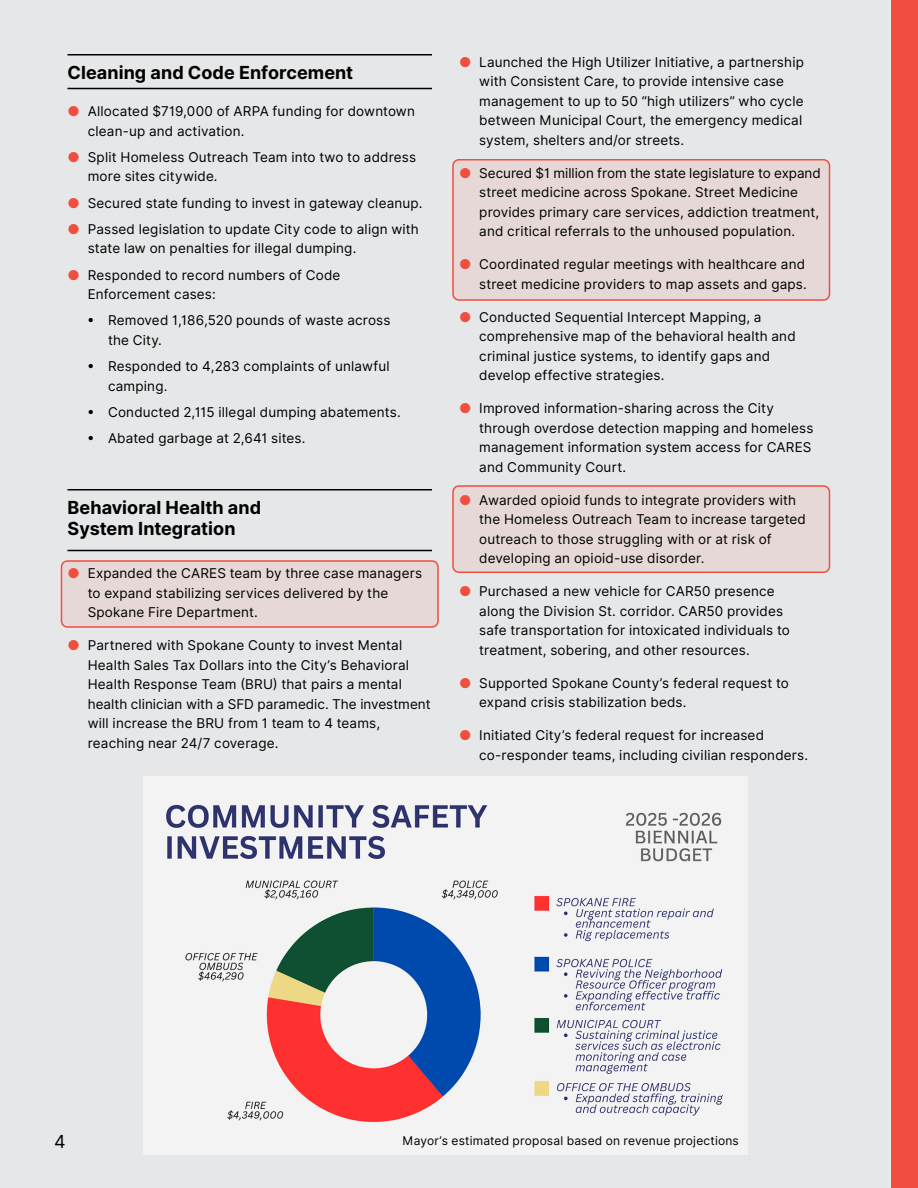
<style>
.page{position:relative;width:918px;height:1188px;background:#fff}
.page>*{position:absolute;margin:0;border:0;box-sizing:border-box;transform-origin:0 0}
.t1{font:700 18px/21.6px "Inter";letter-spacing:.005em;color:#000}
.t2{font:18px "Inter";color:#000}
.t3{font:13.5px/19.5px "Inter";letter-spacing:.01em;color:#000}
.t4{font:12px "Inter";letter-spacing:.015em;color:#000}
.s1{color:#f04e3e}
</style>
<div class="page">
<div style="left:0;top:0;width:892px;height:1188px;background:#e6e7e8"></div>
<div style="left:62px;top:561px;width:376px;height:66px;background:#e6d8d7;border-radius:6px"></div>
<div style="left:61px;top:560px;width:378px;height:68px;border:2px solid #f04e3e;border-radius:6px"></div>
<div style="left:453px;top:160px;width:377px;height:140px;background:#e6d8d7;border-radius:6px"></div>
<div style="left:452px;top:159px;width:378px;height:142px;border:2px solid #f04e3e;border-radius:6px"></div>
<div style="left:453px;top:486px;width:377px;height:86px;background:#e6d8d7;border-radius:6px"></div>
<div style="left:452px;top:485px;width:378px;height:88px;border:2px solid #f04e3e;border-radius:6px"></div>
<div style="left:891px;top:0;width:27px;height:1188px;background:#f04e3e"></div>
<hr style="left:68px;top:54px;width:364px;height:2px;background:#000">
<hr style="left:68px;top:88px;width:364px;height:1px;background:#000">
<hr style="left:68px;top:489px;width:364px;height:1px;background:#000">
<hr style="left:68px;top:550px;width:364px;height:1px;background:#000">
<img style="left:143px;top:776px;width:605px;height:378px">
<h1 class="t1" style="left:68px;top:62px;width:287px">Cleaning and Code Enforcement</h1>
<p class="t3" style="left:88px;top:102px;width:329px;text-indent:-20px"><span class="s1">●</span> Allocated $719,000 of ARPA funding for downtown clean-up and activation.</p>
<p class="t3" style="left:88px;top:147px;width:330px;text-indent:-20px"><span class="s1">●</span> Split Homeless Outreach Team into two to address more sites citywide.</p>
<p class="t3" style="left:68px;top:193px;width:357px"><span class="s1">●</span> Secured state funding to invest in gateway cleanup.</p>
<p class="t3" style="left:88px;top:219px;width:333px;text-indent:-20px"><span class="s1">●</span> Passed legislation to update City code to align with state law on penalties for illegal dumping.</p>
<p class="t3" style="left:88px;top:265px;width:254px;text-indent:-20px"><span class="s1">●</span> Responded to record numbers of Code<br>Enforcement cases:</p>
<p class="t3" style="left:108px;top:311px;width:284px;text-indent:-20px">• Removed 1,186,520 pounds of waste across the City.</p>
<p class="t3" style="left:108px;top:357px;width:283px;text-indent:-20px">• Responded to 4,283 complaints of unlawful camping.</p>
<p class="t3" style="left:88px;top:402px;width:315px">• Conducted 2,115 illegal dumping abatements.</p>
<p class="t3" style="left:88px;top:429px;width:219px">• Abated garbage at 2,641 sites.</p>
<h1 class="t1" style="left:68px;top:497px;width:195px">Behavioral Health and<br>System Integration</h1>
<p class="t3" style="left:88px;top:564px;width:336px;text-indent:-20px"><span class="s1">●</span> Expanded the CARES team by three case managers to expand stabilizing services delivered by the<br>Spokane Fire Department.</p>
<p class="t3" style="left:88px;top:636px;width:344px;text-indent:-20px"><span class="s1">●</span> Partnered with Spokane County to invest Mental Health Sales Tax Dollars into the City’s Behavioral Health Response Team (BRU) that pairs a mental health clinician with a SFD paramedic. The investment will increase the BRU from 1 team to 4 teams, reaching near 24/7 coverage.</p>
<p class="t3" style="left:479px;top:52px;width:326px;text-indent:-20px"><span class="s1">●</span> Launched the High Utilizer Initiative, a partnership with Consistent Care, to provide intensive case management to up to 50 “high utilizers” who cycle between Municipal Court, the emergency medical system, shelters and/or streets.</p>
<p class="t3" style="left:479px;top:163px;width:343px;text-indent:-20px"><span class="s1">●</span> Secured $1 million from the state legislature to expand street medicine across Spokane. Street Medicine provides primary care services, addiction treatment, and critical referrals to the unhoused population.</p>
<p class="t3" style="left:459px;top:255px;width:349px;text-align:right"><span class="s1">●</span> Coordinated regular meetings with healthcare and street medicine providers to map assets and gaps.</p>
<p class="t3" style="left:479px;top:307px;width:318px;text-indent:-20px"><span class="s1">●</span> Conducted Sequential Intercept Mapping, a comprehensive map of the behavioral health and criminal justice systems, to identify gaps and develop effective strategies.</p>
<p class="t3" style="left:479px;top:399px;width:336px;text-indent:-20px"><span class="s1">●</span> Improved information-sharing across the City through overdose detection mapping and homeless management information system access for CARES and Community Court.</p>
<p class="t3" style="left:479px;top:490px;width:328px;text-indent:-20px"><span class="s1">●</span> Awarded opioid funds to integrate providers with the Homeless Outreach Team to increase targeted outreach to those struggling with or at risk of developing an opioid-use disorder.</p>
<p class="t3" style="left:479px;top:582px;width:312px;text-indent:-20px"><span class="s1">●</span> Purchased a new vehicle for CAR50 presence along the Division St. corridor. CAR50 provides safe transportation for intoxicated individuals to treatment, sobering, and other resources.</p>
<p class="t3" style="left:479px;top:673px;width:311px;text-indent:-20px"><span class="s1">●</span> Supported Spokane County’s federal request to expand crisis stabilization beds.</p>
<p class="t3" style="left:479px;top:726px;width:330px;text-indent:-20px"><span class="s1">●</span> Initiated City’s federal request for increased co-responder teams, including civilian responders.</p>
<h1 class="t2" style="left:54px;top:1128px;width:13px">4</h1>
<p class="t4" style="left:403px;top:1132px;width:338px">Mayor’s estimated proposal based on revenue projections</p>
</div>
